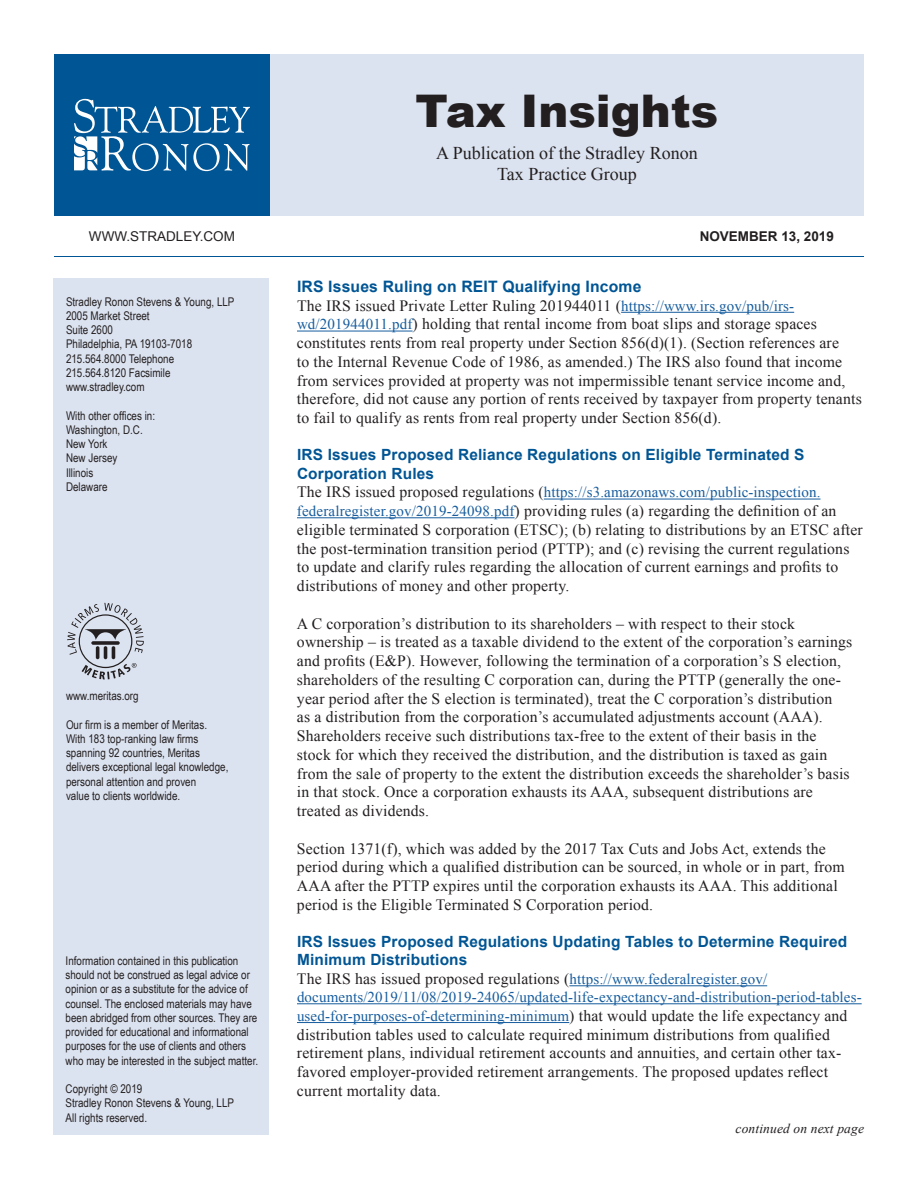
<style>
.page{position:relative;width:918px;height:1188px;background:#fff}
.page>*{position:absolute;margin:0;border:0;box-sizing:border-box;transform-origin:0 0}
.t1{font:900 45px "Arial";color:#231f20}
.t2{font:18px/21px "Times New Roman";color:#231f20;text-align:center}
.t3{font:15.75px/18.8px "Times New Roman";letter-spacing:.01em;color:#231f20}
.t4{font:700 15.75px "Arial";letter-spacing:.01em;color:#005594}
.t5{font:700 15.45px/18.8px "Arial";letter-spacing:.01em;color:#005594}
.t6{font:15px/18.8px "Times New Roman";letter-spacing:.01em;color:#175d9e}
.t7{font:italic 13.5px "Times New Roman";letter-spacing:.01em;color:#231f20}
.t8{font:13.5px "Arial";color:#231f20}
.t9{font:700 13.5px "Arial";color:#231f20}
.t10{font:12px/14.2px "Arial Narrow";color:#231f20}
.s1{font-size:15px;color:#175d9e}
.s2{font-size:15.75px;color:#231f20}
</style>
<div class="page">
<div style="left:54px;top:54px;width:216px;height:162px;background:#005594"></div>
<svg style="left:74px;top:99px;width:176px;height:72px"></svg>
<div style="left:53px;top:279px;width:216px;height:856px;background:#dce3f0"></div>
<div style="left:270px;top:54px;width:594px;height:162px;background:#dce3f0"></div>
<hr style="left:54px;top:256px;width:810px;height:1px;background:#005594">
<hr style="left:621px;top:312px;width:173px;height:1px;background:#175d9e">
<hr style="left:297px;top:331px;width:116px;height:1px;background:#175d9e">
<hr style="left:544px;top:499px;width:277px;height:1px;background:#175d9e">
<hr style="left:297px;top:517px;width:218px;height:1px;background:#175d9e">
<hr style="left:569px;top:985px;width:198px;height:1px;background:#175d9e">
<hr style="left:297px;top:1003px;width:565px;height:1px;background:#175d9e">
<hr style="left:297px;top:1022px;width:272px;height:1px;background:#175d9e">
<svg style="left:67px;top:603px;width:77px;height:77px"></svg>
<h1 class="t1" style="left:416px;top:86px;width:304px">Tax Insights</h1>
<p class="t2" style="left:436px;top:142px;width:263px">A Publication of the Stradley Ronon<br>Tax Practice Group</p>
<p class="t8" style="left:89px;top:227px;width:148px">WWW.STRADLEY.COM</p>
<p class="t9" style="left:700px;top:227px;width:136px">NOVEMBER 13, 2019</p>
<p class="t10" style="left:66px;top:294px;width:170px">Stradley Ronon Stevens &amp; Young, LLP<br>2005 Market Street<br>Suite 2600<br>Philadelphia, PA 19103-7018<br>215.564.8000 Telephone<br>215.564.8120 Facsimile www.stradley.com</p>
<p class="t10" style="left:66px;top:408px;width:91px">With other offices in:<br>Washington, D.C.<br>New York<br>New Jersey<br>Illinois<br>Delaware</p>
<p class="t10" style="left:66px;top:689px;width:74px">www.meritas.org</p>
<p class="t10" style="left:66px;top:717px;width:164px">Our firm is a member of Meritas.<br>With 183 top-ranking law firms spanning 92 countries, Meritas delivers exceptional legal knowledge, personal attention and proven<br>value to clients worldwide.</p>
<p class="t10" style="left:66px;top:953px;width:194px">Information contained in this publication should not be construed as legal advice or opinion or as a substitute for the advice of counsel. The enclosed materials may have been abridged from other sources. They are provided for educational and informational purposes for the use of clients and others who may be interested in the subject matter.</p>
<p class="t10" style="left:66px;top:1082px;width:170px">Copyright © 2019<br>Stradley Ronon Stevens &amp; Young, LLP<br>All rights reserved.</p>
<p class="t4" style="left:297px;top:276px;width:346px">IRS Issues Ruling on REIT Qualifying Income</p>
<p class="t3" style="left:297px;top:296px;width:566px">The IRS issued Private Letter Ruling 201944011 (<span class="s1">https://www.irs.gov/pub/irs&shy;wd/201944011.pdf</span>) holding that rental income from boat slips and storage spaces constitutes rents from real property under Section 856(d)(1). (Section references are<br>to the Internal Revenue Code of 1986, as amended.) The IRS also found that income from services provided at property was not impermissible tenant service income and, therefore, did not cause any portion of rents received by taxpayer from property tenants to fail to qualify as rents from real property under Section 856(d).</p>
<p class="t5" style="left:297px;top:446px;width:509px">IRS Issues Proposed Reliance Regulations on Eligible Terminated S<br>Corporation Rules</p>
<p class="t6" style="left:297px;top:483px;width:525px"><span class="s2">The IRS issued proposed regulations (</span>https://s3.amazonaws.com/public-inspection.</p>
<p class="t3" style="left:297px;top:501px;width:567px"><span class="s1">federalregister.gov/2019-24098.pdf</span>) providing rules (a) regarding the definition of an eligible terminated S corporation (ETSC); (b) relating to distributions by an ETSC after the post-termination transition period (PTTP); and (c) revising the current regulations to update and clarify rules regarding the allocation of current earnings and profits to distributions of money and other property.</p>
<p class="t3" style="left:297px;top:614px;width:557px">A C corporation’s distribution to its shareholders – with respect to their stock ownership – is treated as a taxable dividend to the extent of the corporation’s earnings and profits (E&amp;P). However, following the termination of a corporation’s S election, shareholders of the resulting C corporation can, during the PTTP (generally the one&shy;year period after the S election is terminated), treat the C corporation’s distribution<br>as a distribution from the corporation’s accumulated adjustments account (AAA).<br>Shareholders receive such distributions tax-free to the extent of their basis in the stock for which they received the distribution, and the distribution is taxed as gain from the sale of property to the extent the distribution exceeds the shareholder’s basis in that stock. Once a corporation exhausts its AAA, subsequent distributions are treated as dividends.</p>
<p class="t3" style="left:297px;top:839px;width:549px">Section 1371(f), which was added by the 2017 Tax Cuts and Jobs Act, extends the period during which a qualified distribution can be sourced, in whole or in part, from AAA after the PTTP expires until the corporation exhausts its AAA. This additional period is the Eligible Terminated S Corporation period.</p>
<p class="t5" style="left:297px;top:932px;width:552px">IRS Issues Proposed Regulations Updating Tables to Determine Required<br>Minimum Distributions</p>
<p class="t3" style="left:297px;top:969px;width:472px">The IRS has issued proposed regulations (<span class="s1">https://www.federalregister.gov/</span></p>
<p class="t6" style="left:297px;top:988px;width:566px">documents/2019/11/08/2019-24065/updated-life-expectancy-and-distribution-period-tables&shy;used-for-purposes-of-determining-minimum<span class="s2">) that would update the life expectancy and</span></p>
<p class="t3" style="left:297px;top:1025px;width:546px">distribution tables used to calculate required minimum distributions from qualified retirement plans, individual retirement accounts and annuities, and certain other tax&shy;favored employer-provided retirement arrangements. The proposed updates reflect current mortality data.</p>
<p class="t7" style="left:736px;top:1120px;width:130px">continued on next page</p>
</div>
